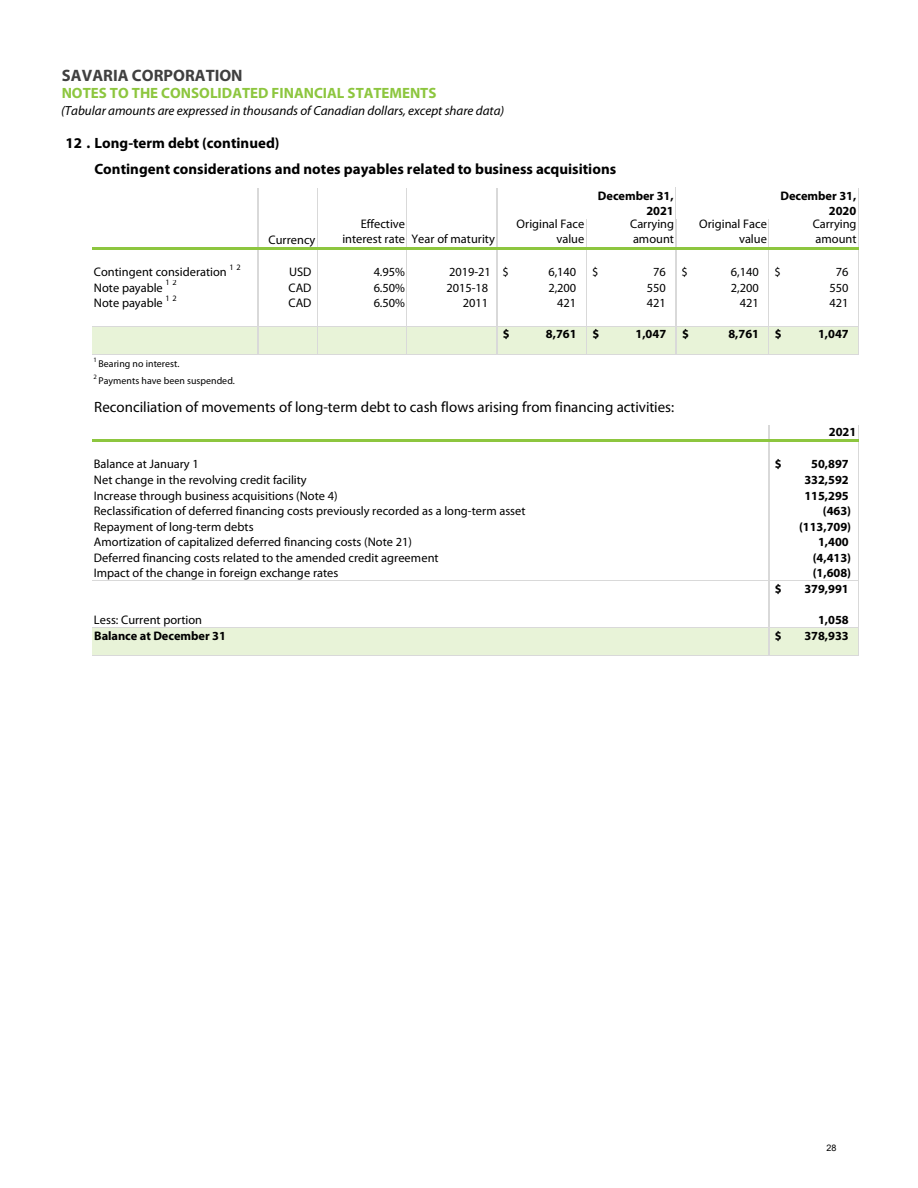
<style>
.page{position:relative;width:918px;height:1188px;background:#fff}
.page>*{position:absolute;margin:0;border:0;box-sizing:border-box;transform-origin:0 0}
.t1{font:700 16.5px "Myriad Pro";color:#404040}
.t2{font:700 15px "Myriad Pro";letter-spacing:.005em;color:#000}
.t3{font:15px "Myriad Pro";color:#000}
.t4{font:700 15px "Myriad Pro";letter-spacing:-.005em;color:#8dc63f}
.t5{font:italic 13.2px "Myriad Pro";color:#000}
.t6{font:12.45px/15.6px "Myriad Pro";color:#000}
.t7{font:700 12.45px "Myriad Pro";letter-spacing:-.005em;color:#000}
.t8{font:9.9px "Myriad Pro";letter-spacing:.005em;color:#000}
.t9{font:9px "Arial";color:#000}
.t10{font:8.25px "Myriad Pro";color:#000}
.t11{font:6.6px "Myriad Pro";color:#000}
</style>
<div class="page">
<div style="left:92px;top:326px;width:767px;height:28px;background:#e8f3d8"></div>
<div style="left:92px;top:628px;width:767px;height:28px;background:#e8f3d8"></div>
<hr style="left:676px;top:188px;width:1px;height:31px;background:#d9d9d9">
<hr style="left:257px;top:188px;width:1px;height:59px;background:#d9d9d9">
<hr style="left:317px;top:188px;width:1px;height:59px;background:#d9d9d9">
<hr style="left:407px;top:188px;width:1px;height:59px;background:#d9d9d9">
<hr style="left:496px;top:188px;width:1px;height:59px;background:#d9d9d9">
<svg style="left:586px;top:219px;width:1px;height:28px"></svg>
<hr style="left:675px;top:219px;width:2px;height:28px;background:#d9d9d9">
<svg style="left:768px;top:219px;width:1px;height:28px"></svg>
<hr style="left:858px;top:188px;width:1px;height:59px;background:#d9d9d9">
<hr style="left:92px;top:326px;width:165px;height:1px;background:#d9d9d9">
<hr style="left:258px;top:326px;width:238px;height:1px;background:#d9d9d9">
<hr style="left:497px;top:326px;width:178px;height:1px;background:#d9d9d9">
<hr style="left:92px;top:354px;width:165px;height:1px;background:#d9d9d9">
<hr style="left:258px;top:354px;width:238px;height:1px;background:#d9d9d9">
<hr style="left:497px;top:354px;width:178px;height:1px;background:#d9d9d9">
<hr style="left:768px;top:249px;width:1px;height:106px;background:#d9d9d9">
<hr style="left:858px;top:249px;width:1px;height:106px;background:#d9d9d9">
<svg style="left:768px;top:425px;width:1px;height:15px"></svg>
<svg style="left:858px;top:425px;width:1px;height:15px"></svg>
<hr style="left:92px;top:581px;width:676px;height:1px;background:#d9d9d9">
<hr style="left:92px;top:627px;width:676px;height:1px;background:#d9d9d9">
<hr style="left:92px;top:655px;width:676px;height:1px;background:#d9d9d9">
<hr style="left:257px;top:249px;width:1px;height:106px;background:#d9d9d9">
<hr style="left:317px;top:249px;width:1px;height:106px;background:#d9d9d9">
<hr style="left:407px;top:249px;width:1px;height:106px;background:#d9d9d9">
<hr style="left:496px;top:249px;width:1px;height:106px;background:#d9d9d9">
<hr style="left:675px;top:249px;width:2px;height:106px;background:#d9d9d9">
<hr style="left:858px;top:442px;width:1px;height:214px;background:#d9d9d9">
<hr style="left:586px;top:249px;width:1px;height:106px;background:#d9d9d9">
<hr style="left:768px;top:442px;width:1px;height:214px;background:#d9d9d9">
<hr style="left:92px;top:247px;width:767px;height:2px;background:#8dc63f">
<hr style="left:677px;top:326px;width:182px;height:1px;background:#d9d9d9">
<hr style="left:677px;top:354px;width:182px;height:1px;background:#d9d9d9">
<hr style="left:92px;top:440px;width:767px;height:2px;background:#8dc63f">
<hr style="left:769px;top:581px;width:90px;height:1px;background:#d9d9d9">
<hr style="left:769px;top:627px;width:90px;height:1px;background:#d9d9d9">
<hr style="left:769px;top:655px;width:90px;height:1px;background:#d9d9d9">
<h1 class="t1" style="left:62px;top:69px;width:182px">SAVARIA CORPORATION</h1>
<p class="t4" style="left:62px;top:87px;width:376px">NOTES TO THE CONSOLIDATED FINANCIAL STATEMENTS</p>
<p class="t5" style="left:61px;top:105px;width:445px">(Tabular amounts are expressed in thousands of Canadian dollars, except share data)</p>
<p class="t2" style="left:66px;top:137px;width:216px">12 . Long-term debt (continued)</p>
<p class="t2" style="left:94px;top:163px;width:523px">Contingent considerations and notes payables related to business acquisitions</p>
<p class="t7" style="left:598px;top:191px;width:77px">December 31,</p>
<p class="t7" style="left:780px;top:191px;width:77px">December 31,</p>
<p class="t7" style="left:646px;top:206px;width:29px">2021</p>
<p class="t7" style="left:829px;top:206px;width:29px">2020</p>
<p class="t10" style="left:229px;top:264px;width:13px">1 2</p>
<p class="t6" style="left:94px;top:265px;width:134px">Contingent consideration</p>
<p class="t10" style="left:166px;top:279px;width:13px">1 2</p>
<p class="t6" style="left:94px;top:281px;width:70px">Note payable</p>
<p class="t10" style="left:166px;top:295px;width:13px">1 2</p>
<p class="t6" style="left:94px;top:296px;width:70px">Note payable</p>
<p class="t11" style="left:94px;top:357px;width:5px">1</p>
<p class="t8" style="left:98px;top:360px;width:83px">Bearing no interest.</p>
<p class="t11" style="left:94px;top:374px;width:5px">2</p>
<p class="t8" style="left:98px;top:377px;width:138px">Payments have been suspended.</p>
<p class="t6" style="left:269px;top:233px;width:48px">Currency</p>
<p class="t6" style="left:342px;top:217px;width:154px;text-indent:18px">Effective<br>interest rate Year of maturity</p>
<p class="t6" style="left:517px;top:217px;width:69px;text-align:right">Original Face value</p>
<p class="t6" style="left:630px;top:217px;width:45px">Carrying amount</p>
<p class="t6" style="left:699px;top:217px;width:69px;text-align:right">Original Face value</p>
<p class="t6" style="left:813px;top:217px;width:45px">Carrying amount</p>
<p class="t6" style="left:289px;top:265px;width:24px">USD</p>
<p class="t6" style="left:374px;top:265px;width:33px">4.95%</p>
<p class="t6" style="left:449px;top:265px;width:61px">2019-21 $</p>
<p class="t6" style="left:548px;top:265px;width:29px">6,140</p>
<p class="t6" style="left:592px;top:265px;width:8px">$</p>
<p class="t6" style="left:653px;top:265px;width:14px">76</p>
<p class="t6" style="left:682px;top:265px;width:8px">$</p>
<p class="t6" style="left:731px;top:265px;width:29px">6,140</p>
<p class="t6" style="left:775px;top:265px;width:8px">$</p>
<p class="t6" style="left:836px;top:265px;width:14px">76</p>
<p class="t6" style="left:289px;top:281px;width:25px">CAD</p>
<p class="t6" style="left:374px;top:281px;width:33px">6.50%</p>
<p class="t6" style="left:447px;top:281px;width:43px">2015-18</p>
<p class="t6" style="left:548px;top:281px;width:29px">2,200</p>
<p class="t6" style="left:647px;top:281px;width:20px">550</p>
<p class="t6" style="left:731px;top:281px;width:29px">2,200</p>
<p class="t6" style="left:829px;top:281px;width:20px">550</p>
<p class="t6" style="left:289px;top:296px;width:25px">CAD</p>
<p class="t6" style="left:374px;top:296px;width:33px">6.50%</p>
<p class="t6" style="left:463px;top:296px;width:27px">2011</p>
<p class="t6" style="left:557px;top:296px;width:20px">421</p>
<p class="t6" style="left:647px;top:296px;width:20px">421</p>
<p class="t6" style="left:740px;top:296px;width:20px">421</p>
<p class="t6" style="left:829px;top:296px;width:20px">421</p>
<p class="t7" style="left:503px;top:329px;width:8px">$</p>
<p class="t7" style="left:546px;top:329px;width:32px">8,761</p>
<p class="t7" style="left:592px;top:329px;width:8px">$</p>
<p class="t7" style="left:636px;top:329px;width:32px">1,047</p>
<p class="t7" style="left:682px;top:329px;width:8px">$</p>
<p class="t7" style="left:728px;top:329px;width:32px">8,761</p>
<p class="t7" style="left:775px;top:329px;width:8px">$</p>
<p class="t7" style="left:818px;top:329px;width:32px">1,047</p>
<p class="t3" style="left:94px;top:401px;width:581px">Reconciliation of movements of long-term debt to cash flows arising from financing activities:</p>
<p class="t7" style="left:829px;top:427px;width:29px">2021</p>
<p class="t6" style="left:94px;top:457px;width:106px">Balance at January 1</p>
<p class="t7" style="left:775px;top:459px;width:8px">$</p>
<p class="t7" style="left:811px;top:459px;width:39px">50,897</p>
<p class="t6" style="left:94px;top:473px;width:214px">Net change in the revolving credit facility</p>
<p class="t7" style="left:804px;top:475px;width:46px">332,592</p>
<p class="t6" style="left:94px;top:489px;width:245px">Increase through business acquisitions (Note 4)</p>
<p class="t7" style="left:804px;top:491px;width:46px">115,295</p>
<p class="t6" style="left:94px;top:504px;width:433px">Reclassification of deferred financing costs previously recorded as a long-term asset</p>
<p class="t7" style="left:823px;top:506px;width:30px">(463)</p>
<p class="t6" style="left:94px;top:520px;width:161px">Repayment of long-term debts</p>
<p class="t7" style="left:799px;top:522px;width:54px">(113,709)</p>
<p class="t6" style="left:94px;top:535px;width:319px">Amortization of capitalized deferred financing costs (Note 21)</p>
<p class="t7" style="left:818px;top:537px;width:32px">1,400</p>
<p class="t6" style="left:94px;top:551px;width:346px">Deferred financing costs related to the amended credit agreement</p>
<p class="t7" style="left:813px;top:553px;width:40px">(4,413)</p>
<p class="t6" style="left:94px;top:566px;width:246px">Impact of the change in foreign exchange rates</p>
<p class="t7" style="left:813px;top:568px;width:40px">(1,608)</p>
<p class="t7" style="left:775px;top:584px;width:8px">$</p>
<p class="t7" style="left:804px;top:584px;width:46px">379,991</p>
<p class="t6" style="left:94px;top:613px;width:110px">Less: Current portion</p>
<p class="t7" style="left:818px;top:615px;width:32px">1,058</p>
<p class="t7" style="left:94px;top:631px;width:133px">Balance at December 31</p>
<p class="t7" style="left:775px;top:631px;width:8px">$</p>
<p class="t7" style="left:804px;top:631px;width:46px">378,933</p>
<p class="t9" style="left:827px;top:1143px;width:12px">28</p>
</div>
